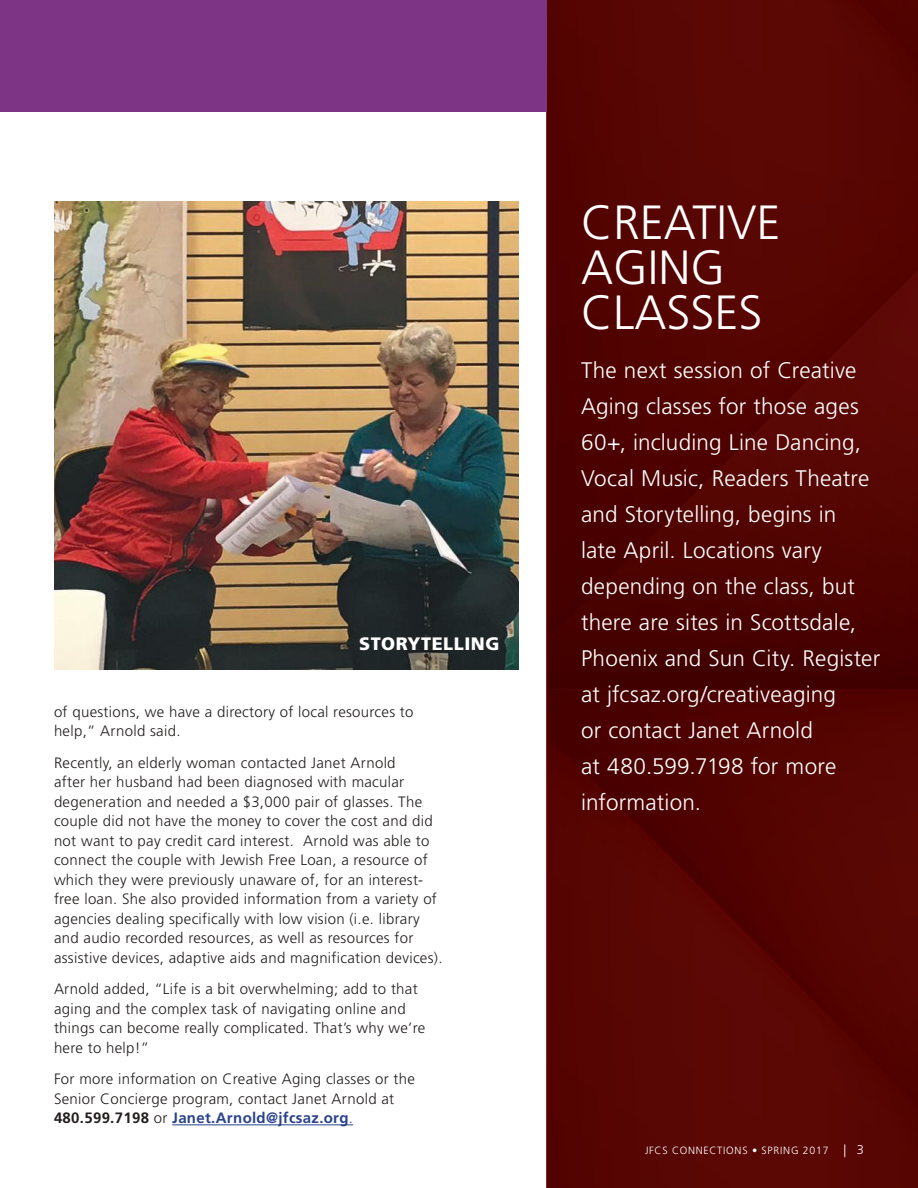
<style>
.page{position:relative;width:918px;height:1188px;background:#fff}
.page>*{position:absolute;margin:0;border:0;box-sizing:border-box;transform-origin:0 0}
.t1{font:300 48px/45px "Frutiger";color:#fff}
.t2{font:300 22.5px/36px "Frutiger";letter-spacing:.01em;color:#fff}
.t3{font:900 18px "Frutiger";letter-spacing:.03em;color:#fff}
.t4{font:300 15px/19.5px "Frutiger";letter-spacing:.02em;color:#241f1f}
.t5{font:300 10.5px "Frutiger";letter-spacing:.07em;color:#fff}
.s1{font-weight:700}
.s2{font-weight:700;color:#2a428d}
.s3{color:#2a428d}
.s4{font-size:12.75px}
</style>
<div class="page">
<img style="left:54px;top:201px;width:464px;height:468px">
<hr style="left:172px;top:1124px;width:181px;height:1px;background:#2a428d">
<div style="left:547px;top:0;width:371px;height:257px;background:#580603"></div>
<svg style="left:547px;top:257px;width:371px;height:432px;background:#4f0301"></svg>
<div style="left:547px;top:689px;width:371px;height:46px;background:#4e0100"></div>
<svg style="left:547px;top:735px;width:371px;height:453px;background:#560502"></svg>
<div style="left:0;top:0;width:547px;height:111px;background:#7d3485"></div>
<p class="t3" style="left:359px;top:633px;width:142px">STORYTELLING</p>
<p class="t4" style="left:54px;top:702px;width:361px">of questions, we have a directory of local resources to help,” Arnold said.</p>
<p class="t4" style="left:54px;top:753px;width:390px">Recently, an elderly woman contacted Janet Arnold<br>after her husband had been diagnosed with macular degeneration and needed a $3,000 pair of glasses. The couple did not have the money to cover the cost and did not want to pay credit card interest. Arnold was able to connect the couple with Jewish Free Loan, a resource of which they were previously unaware of, for an interest&shy;free loan. She also provided information from a variety of agencies dealing specifically with low vision (i.e. library and audio recorded resources, as well as resources for assistive devices, adaptive aids and magnification devices).</p>
<p class="t4" style="left:54px;top:980px;width:373px">Arnold added, “Life is a bit overwhelming; add to that aging and the complex task of navigating online and things can become really complicated. That’s why we’re here to help!”</p>
<p class="t4" style="left:54px;top:1070px;width:362px">For more information on Creative Aging classes or the<br>Senior Concierge program, contact Janet Arnold at<br><span class="s1">480.599.7198</span> or <span class="s2">Janet.Arnold@jfcsaz.org</span><span class="s3">.</span></p>
<h1 class="t1" style="left:581px;top:200px;width:201px">CREATIVE<br>AGING<br>CLASSES</h1>
<p class="t2" style="left:581px;top:352px;width:301px">The next session of Creative<br>Aging classes for those ages<br>60+, including Line Dancing,<br>Vocal Music, Readers Theatre and Storytelling, begins in<br>late April. Locations vary depending on the class, but there are sites in Scottsdale,<br>Phoenix and Sun City. Register at jfcsaz.org/creativeaging<br>or contact Janet Arnold<br>at 480.599.7198 for more information.</p>
<p class="t5" style="left:645px;top:1144px;width:220px">JFCS CONNECTIONS • SPRING 2017 <span class="s4">| 3</span></p>
</div>
